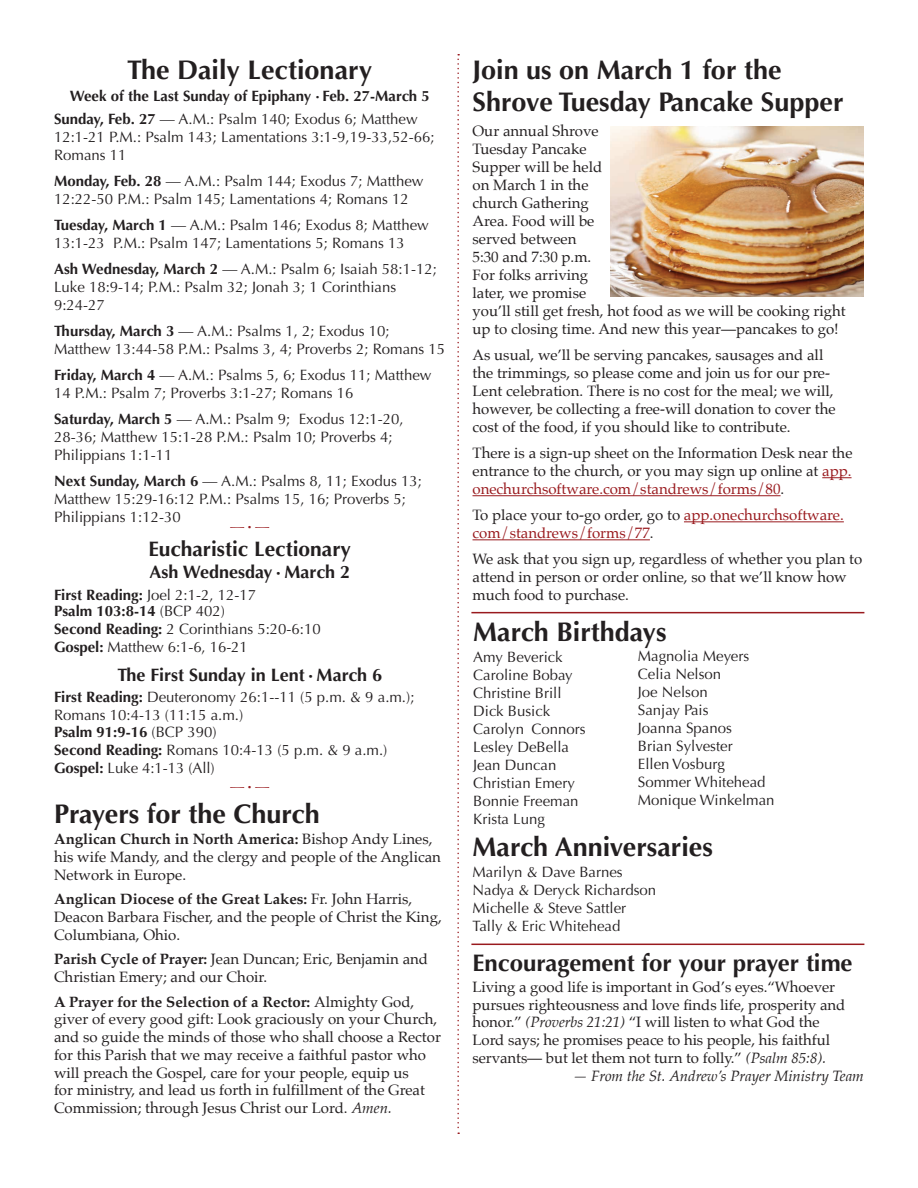
<style>
.page{position:relative;width:918px;height:1188px;background:#fff}
.page>*{position:absolute;margin:0;border:0;box-sizing:border-box;transform-origin:0 0}
.t1{font:700 27px/32.4px "Optima";color:#231f20}
.t2{font:700 24px "Optima";color:#231f20}
.t3{font:700 21px "Optima";color:#231f20}
.t4{font:700 18px "Optima";color:#231f20}
.t5{font:15px/18px "Palatino";color:#231f20}
.t6{font:15px/18px "Optima";color:#231f20}
.t7{font:15px/18px "Palatino";color:#991a1e}
.t8{font:700 15px "Optima";color:#231f20}
.t9{font:italic 15px "Palatino";letter-spacing:-.005em;color:#231f20}
.t10{font:15px "Galahad Std";color:#991a1e}
.s1{font-family:"Galahad Std";font-weight:400}
.s2{font-weight:700}
.s3{font-style:italic}
.s4{color:#991a1e}
.s5{color:#231f20}
</style>
<div class="page">
<svg style="left:457px;top:54px;width:2px;height:1080px"></svg>
<hr style="left:471px;top:612px;width:393px;height:1px;background:#991a1e">
<hr style="left:471px;top:944px;width:393px;height:1px;background:#991a1e">
<img style="left:611px;top:127px;width:252px;height:170px">
<hr style="left:822px;top:477px;width:30px;height:1px;background:#991a1e">
<hr style="left:472px;top:495px;width:309px;height:1px;background:#991a1e">
<hr style="left:684px;top:521px;width:160px;height:1px;background:#991a1e">
<hr style="left:472px;top:539px;width:178px;height:1px;background:#991a1e">
<p class="t1" style="left:127px;top:54px;width:246px">The Daily Lectionary</p>
<p class="t8" style="left:70px;top:87px;width:362px">Week of the Last Sunday of Epiphany <span class="s1">•</span> Feb. 27-March 5</p>
<p class="t6" style="left:54px;top:110px;width:382px"><span class="s2">Sunday, Feb. 27</span> — A.M.: Psalm 140; Exodus 6; Matthew<br>12:1-21 P.M.: Psalm 143; Lamentations 3:1-9,19-33,52-66;<br>Romans 11</p>
<p class="t6" style="left:54px;top:172px;width:371px"><span class="s2">Monday, Feb. 28</span> — A.M.: Psalm 144; Exodus 7; Matthew<br>12:22-50 P.M.: Psalm 145; Lamentations 4; Romans 12</p>
<p class="t6" style="left:54px;top:216px;width:377px"><span class="s2">Tuesday, March 1</span> — A.M.: Psalm 146; Exodus 8; Matthew<br>13:1-23 P.M.: Psalm 147; Lamentations 5; Romans 13</p>
<p class="t6" style="left:54px;top:260px;width:384px"><span class="s2">Ash Wednesday, March 2</span> — A.M.: Psalm 6; Isaiah 58:1-12;<br>Luke 18:9-14; P.M.: Psalm 32; Jonah 3; 1 Corinthians<br>9:24-27</p>
<p class="t6" style="left:54px;top:322px;width:393px"><span class="s2">Thursday, March 3</span> — A.M.: Psalms 1, 2; Exodus 10;<br>Matthew 13:44-58 P.M.: Psalms 3, 4; Proverbs 2; Romans 15</p>
<p class="t6" style="left:54px;top:366px;width:379px"><span class="s2">Friday, March 4</span> — A.M.: Psalms 5, 6; Exodus 11; Matthew<br>14 P.M.: Psalm 7; Proverbs 3:1-27; Romans 16</p>
<p class="t6" style="left:54px;top:410px;width:351px"><span class="s2">Saturday, March 5</span> — A.M.: Psalm 9; Exodus 12:1-20,<br>28-36; Matthew 15:1-28 P.M.: Psalm 10; Proverbs 4;<br>Philippians 1:1-11</p>
<p class="t6" style="left:54px;top:472px;width:370px"><span class="s2">Next Sunday, March 6</span> — A.M.: Psalms 8, 11; Exodus 13;<br>Matthew 15:29-16:12 P.M.: Psalms 15, 16; Proverbs 5;<br>Philippians 1:12-30</p>
<p class="t10" style="left:230px;top:517px;width:41px">— • —</p>
<p class="t3" style="left:148px;top:537px;width:204px">Eucharistic Lectionary</p>
<p class="t4" style="left:149px;top:561px;width:202px">Ash Wednesday <span class="s1">•</span> March 2</p>
<p class="t6" style="left:54px;top:586px;width:204px"><span class="s2">First Reading:</span> Joel 2:1-2, 12-17</p>
<p class="t6" style="left:54px;top:602px;width:268px"><span class="s2">Psalm 103:8-14</span> (BCP 402)<br><span class="s2">Second Reading:</span> 2 Corinthians 5:20-6:10</p>
<p class="t6" style="left:54px;top:638px;width:195px"><span class="s2">Gospel:</span> Matthew 6:1-6, 16-21</p>
<p class="t4" style="left:117px;top:664px;width:266px">The First Sunday in Lent <span class="s1">•</span> March 6</p>
<p class="t6" style="left:54px;top:688px;width:362px"><span class="s2">First Reading:</span> Deuteronomy 26:1--11 (5 p.m. &amp; 9 a.m.);<br>Romans 10:4-13 (11:15 a.m.)</p>
<p class="t6" style="left:54px;top:723px;width:335px"><span class="s2">Psalm 91:9-16</span> (BCP 390)<br><span class="s2">Second Reading:</span> Romans 10:4-13 (5 p.m. &amp; 9 a.m.)</p>
<p class="t6" style="left:54px;top:759px;width:162px"><span class="s2">Gospel:</span> Luke 4:1-13 (All)</p>
<p class="t10" style="left:230px;top:777px;width:41px">— • —</p>
<p class="t1" style="left:54px;top:798px;width:267px">Prayers for the Church</p>
<p class="t5" style="left:54px;top:830px;width:388px"><span class="s2">Anglican Church in North America:</span> Bishop Andy Lines, his wife Mandy, and the clergy and people of the Anglican<br>Network in Europe.</p>
<p class="t5" style="left:54px;top:890px;width:389px"><span class="s2">Anglican Diocese of the Great Lakes:</span> Fr. John Harris,<br>Deacon Barbara Fischer, and the people of Christ the King,<br>Columbiana, Ohio.</p>
<p class="t5" style="left:54px;top:950px;width:376px"><span class="s2">Parish Cycle of Prayer:</span> Jean Duncan; Eric, Benjamin and<br>Christian Emery; and our Choir.</p>
<p class="t5" style="left:54px;top:992px;width:388px"><span class="s2">A Prayer for the Selection of a Rector:</span> Almighty God, giver of every good gift: Look graciously on your Church, and so guide the minds of those who shall choose a Rector for this Parish that we may receive a faithful pastor who will preach the Gospel, care for your people, equip us<br>for ministry, and lead us forth in fulfillment of the Great Commission; through Jesus Christ our Lord. <span class="s3">Amen.</span></p>
<p class="t1" style="left:472px;top:54px;width:373px">Join us on March 1 for the<br>Shrove Tuesday Pancake Supper</p>
<p class="t5" style="left:472px;top:122px;width:375px">Our annual Shrove<br>Tuesday Pancake<br>Supper will be held<br>on March 1 in the<br>church Gathering<br>Area. Food will be<br>served between<br>5:30 and 7:30 p.m.<br>For folks arriving<br>later, we promise<br>you’ll still get fresh, hot food as we will be cooking right up to closing time. And new this year—pancakes to go!</p>
<p class="t5" style="left:472px;top:346px;width:365px">As usual, we’ll be serving pancakes, sausages and all the trimmings, so please come and join us for our pre-Lent celebration. There is no cost for the meal; we will, however, be collecting a free-will donation to cover the cost of the food, if you should like to contribute.</p>
<p class="t5" style="left:472px;top:444px;width:382px;text-align:justify">There is a sign-up sheet on the Information Desk near the entrance to the church, or you may sign up online at <span class="s4">app. onechurchsoftware.com/standrews/forms/80</span>.</p>
<p class="t7" style="left:472px;top:506px;width:373px"><span class="s5">To place your to-go order, go to</span> app.onechurchsoftware. com/standrews/forms/77<span class="s5">.</span></p>
<p class="t5" style="left:472px;top:550px;width:391px">We ask that you sign up, regardless of whether you plan to attend in person or order online, so that we’ll know how much food to purchase.</p>
<p class="t1" style="left:473px;top:616px;width:195px">March Birthdays</p>
<p class="t6" style="left:473px;top:648px;width:114px">Amy Beverick<br>Caroline Bobay<br>Christine Brill<br>Dick Busick<br>Carolyn Connors<br>Lesley DeBella<br>Jean Duncan<br>Christian Emery<br>Bonnie Freeman<br>Krista Lung</p>
<p class="t6" style="left:638px;top:647px;width:138px">Magnolia Meyers<br>Celia Nelson<br>Joe Nelson<br>Sanjay Pais<br>Joanna Spanos<br>Brian Sylvester<br>Ellen Vosburg<br>Sommer Whitehead<br>Monique Winkelman</p>
<p class="t1" style="left:472px;top:831px;width:242px">March Anniversaries</p>
<p class="t6" style="left:472px;top:863px;width:185px">Marilyn &amp; Dave Barnes<br>Nadya &amp; Deryck Richardson<br>Michelle &amp; Steve Sattler<br>Tally &amp; Eric Whitehead</p>
<p class="t2" style="left:472px;top:949px;width:382px">Encouragement for your prayer time</p>
<p class="t5" style="left:472px;top:978px;width:374px">Living a good life is important in God’s eyes.“Whoever pursues righteousness and love finds life, prosperity and honor.” <span class="s3">(Proverbs 21:21)</span> “I will listen to what God the Lord says; he promises peace to his people, his faithful servants— but let them not turn to folly.” <span class="s3">(Psalm 85:8).</span></p>
<p class="t9" style="left:573px;top:1063px;width:293px">— From the St. Andrew’s Prayer Ministry Team</p>
</div>
